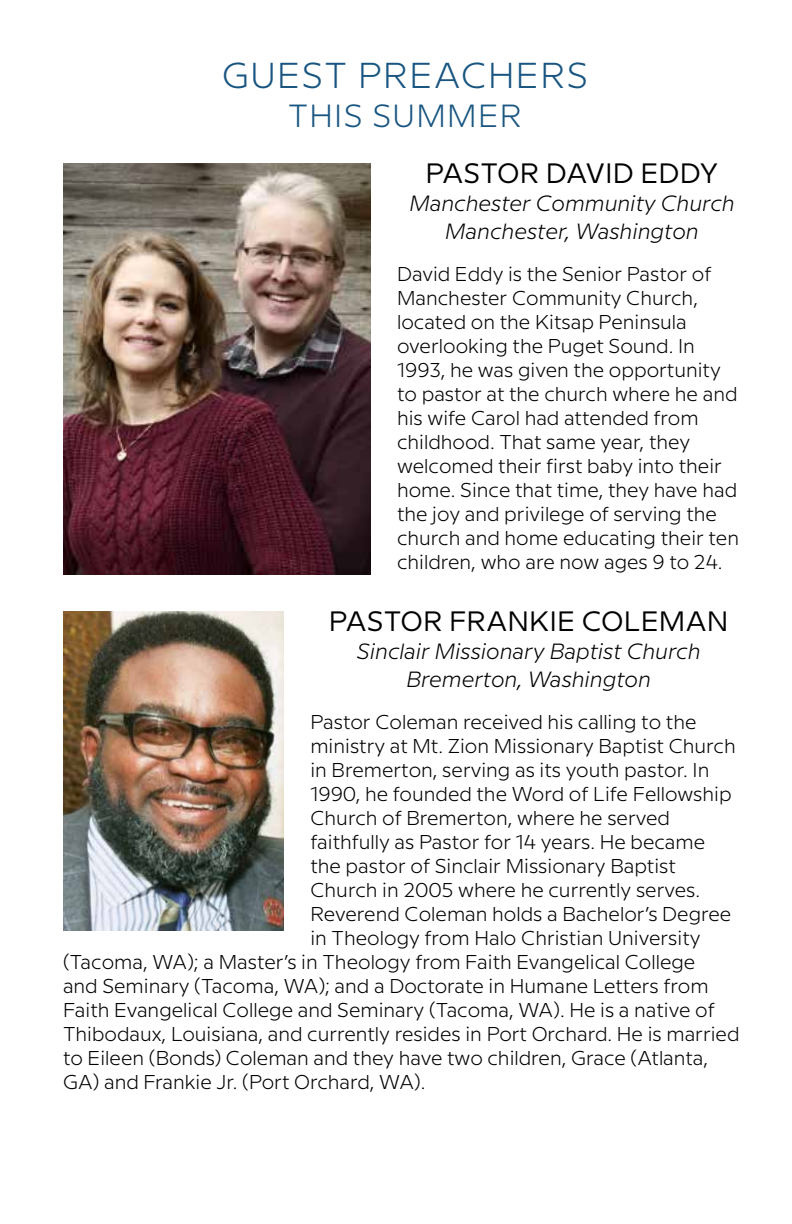
<style>
.page{position:relative;width:792px;height:1224px;background:#fff}
.page>*{position:absolute;margin:0;border:0;box-sizing:border-box;transform-origin:0 0}
.t1{font:300 36px "Milliard";letter-spacing:.04em;color:#195581}
.t2{font:300 32px "Milliard";letter-spacing:.04em;color:#195581}
.t3{font:28px "Milliard";color:#000}
.t4{font:italic 300 22px/28px "Milliard";color:#000;text-align:center}
.t5{font:300 20px/24px "Milliard";color:#000}
</style>
<div class="page">
<img style="left:63px;top:611px;width:220px;height:320px">
<img style="left:63px;top:163px;width:307px;height:412px">
<h1 class="t1" style="left:222px;top:50px;width:367px">GUEST PREACHERS</h1>
<h2 class="t2" style="left:288px;top:93px;width:235px">THIS SUMMER</h2>
<h3 class="t3" style="left:426px;top:153px;width:294px">PASTOR DAVID EDDY</h3>
<p class="t4" style="left:409px;top:188px;width:327px">Manchester Community Church<br>Manchester, Washington</p>
<p class="t5" style="left:397px;top:260px;width:344px">David Eddy is the Senior Pastor of Manchester Community Church, located on the Kitsap Peninsula overlooking the Puget Sound. In 1993, he was given the opportunity to pastor at the church where he and his wife Carol had attended from childhood. That same year, they welcomed their first baby into their home. Since that time, they have had the joy and privilege of serving the church and home educating their ten children, who are now ages 9 to 24.</p>
<h3 class="t3" style="left:329px;top:601px;width:401px">PASTOR FRANKIE COLEMAN</h3>
<p class="t4" style="left:357px;top:636px;width:345px">Sinclair Missionary Baptist Church<br>Bremerton, Washington</p>
<p class="t5" style="left:310px;top:708px;width:388px">Pastor Coleman received his calling to the</p>
<p class="t5" style="left:310px;top:732px;width:427px">ministry at Mt. Zion Missionary Baptist Church</p>
<p class="t5" style="left:310px;top:756px;width:401px">in Bremerton, serving as its youth pastor. In</p>
<p class="t5" style="left:310px;top:780px;width:423px">1990, he founded the Word of Life Fellowship</p>
<p class="t5" style="left:310px;top:804px;width:361px">Church of Bremerton, where he served</p>
<p class="t5" style="left:310px;top:828px;width:396px">faithfully as Pastor for 14 years. He became</p>
<p class="t5" style="left:310px;top:852px;width:367px">the pastor of Sinclair Missionary Baptist</p>
<p class="t5" style="left:310px;top:876px;width:391px">Church in 2005 where he currently serves.</p>
<p class="t5" style="left:310px;top:900px;width:423px">Reverend Coleman holds a Bachelor’s Degree</p>
<p class="t5" style="left:310px;top:924px;width:392px">in Theology from Halo Christian University</p>
<p class="t5" style="left:63px;top:948px;width:634px">(Tacoma, WA); a Master’s in Theology from Faith Evangelical College</p>
<p class="t5" style="left:63px;top:972px;width:647px">and Seminary (Tacoma, WA); and a Doctorate in Humane Letters from</p>
<p class="t5" style="left:63px;top:996px;width:653px">Faith Evangelical College and Seminary (Tacoma, WA). He is a native of</p>
<p class="t5" style="left:63px;top:1020px;width:678px">Thibodaux, Louisiana, and currently resides in Port Orchard. He is married</p>
<p class="t5" style="left:63px;top:1044px;width:647px">to Eileen (Bonds) Coleman and they have two children, Grace (Atlanta,</p>
<p class="t5" style="left:63px;top:1068px;width:364px">GA) and Frankie Jr. (Port Orchard, WA).</p>
</div>
